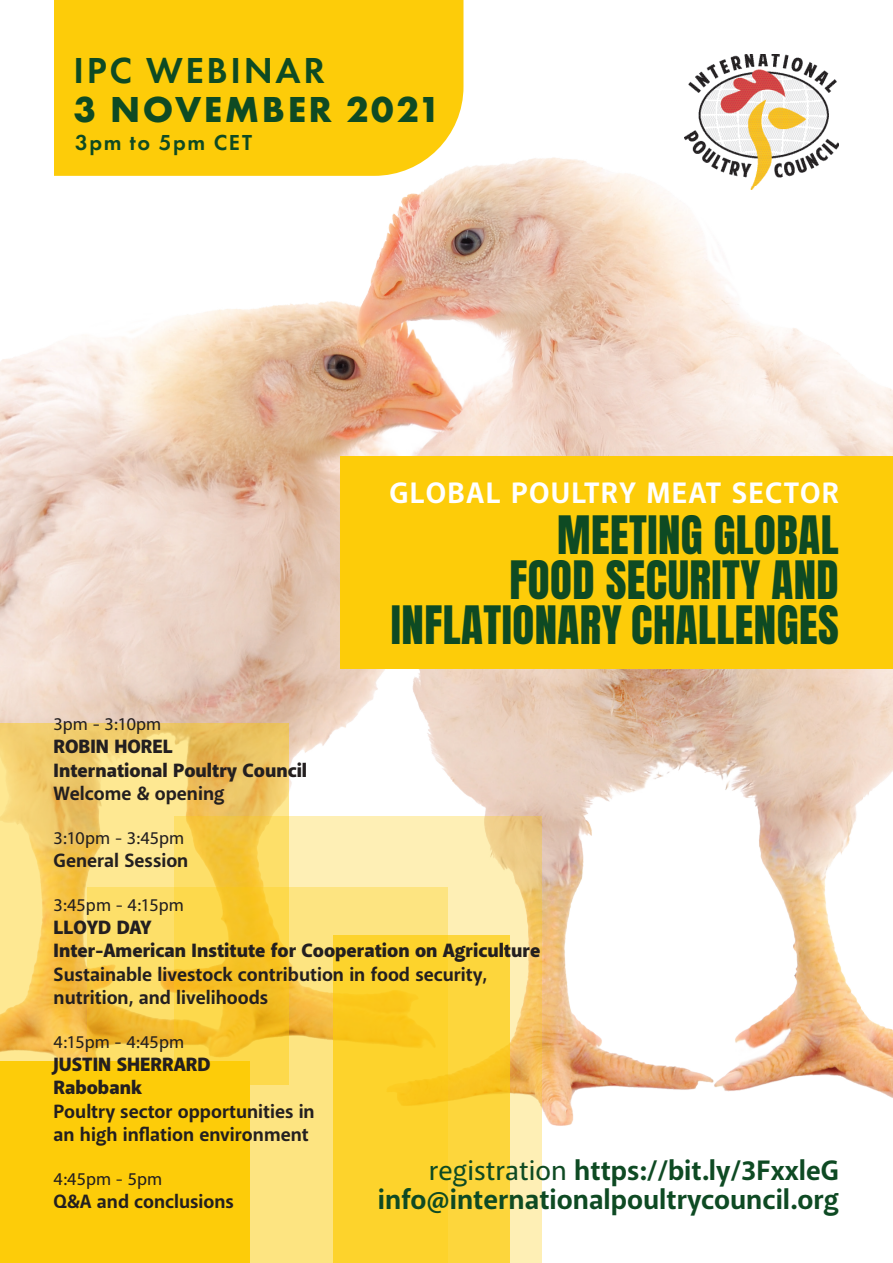
<style>
.page{position:relative;width:893px;height:1263px;background:#fff}
.page>*{position:absolute;margin:0;border:0;box-sizing:border-box;transform-origin:0 0}
.t1{font:45px/45px "Anton";letter-spacing:.01em;color:#0e4a23;text-align:right}
.t2{font:700 37.5px "Futura PT";letter-spacing:.07em;color:#0e4a23}
.t3{font:600 37.5px "Futura PT";letter-spacing:.07em;color:#0e4a23}
.t4{font:700 30px "Akagi Pro";letter-spacing:.04em;color:#fff}
.t5{font:700 28.5px/28.5px "Akagi Pro";color:#0e4a23;text-align:right}
.t6{font:600 22.5px "Futura PT";letter-spacing:.07em;color:#0e4a23}
.t7{font:700 19.5px/23.4px "Akagi Pro";color:#231f20}
.t8{font:900 19.5px/23.4px "Akagi Pro";color:#231f20}
.t9{font:500 18px "Akagi Pro";color:#231f20}
.s1{font-weight:500}
</style>
<div class="page">
<img style="left:0;top:0;width:893px;height:1263px">
<svg style="left:0;top:723px;width:289px;height:338px;background:#f5d06f"></svg>
<div style="left:0;top:1061px;width:250px;height:202px;background:#fdcc09"></div>
<svg style="left:88px;top:887px;width:86px;height:174px;background:#f9d359"></svg>
<svg style="left:174px;top:816px;width:367px;height:447px;background:#fbd652"></svg>
<div style="left:340px;top:456px;width:553px;height:213px;background:#fdcc09"></div>
<div style="left:54px;top:0;width:409px;height:176px;background:#fdcc09"></div>
<img style="left:685px;top:54px;width:154px;height:135px">
<h2 class="t3" style="left:74px;top:47px;width:253px">IPC WEBINAR</h2>
<h2 class="t2" style="left:74px;top:85px;width:369px">3 NOVEMBER 2021</h2>
<p class="t6" style="left:75px;top:128px;width:178px">3pm to 5pm CET</p>
<p class="t9" style="left:54px;top:713px;width:109px">3pm - 3:10pm</p>
<p class="t8" style="left:54px;top:736px;width:255px">ROBIN HOREL<br>International Poultry Council</p>
<p class="t7" style="left:54px;top:782px;width:172px">Welcome &amp; opening</p>
<p class="t9" style="left:54px;top:827px;width:132px">3:10pm - 3:45pm</p>
<p class="t7" style="left:54px;top:849px;width:136px">General Session</p>
<h3 class="t4" style="left:390px;top:474px;width:451px">GLOBAL POULTRY MEAT SECTOR</h3>
<h1 class="t1" style="left:391px;top:516px;width:449px">MEETING GLOBAL<br>FOOD SECURITY AND<br>INFLATIONARY CHALLENGES</h1>
<p class="t9" style="left:54px;top:893px;width:132px">3:45pm - 4:15pm</p>
<p class="t8" style="left:54px;top:916px;width:488px">LLOYD DAY<br>Inter-American Institute for Cooperation on Agriculture</p>
<p class="t7" style="left:54px;top:963px;width:435px">Sustainable livestock contribution in food security, nutrition, and livelihoods</p>
<p class="t9" style="left:54px;top:1030px;width:132px">4:15pm - 4:45pm</p>
<p class="t8" style="left:54px;top:1053px;width:158px">JUSTIN SHERRARD<br>Rabobank</p>
<p class="t7" style="left:54px;top:1100px;width:263px">Poultry sector opportunities in an high inflation environment</p>
<p class="t9" style="left:54px;top:1167px;width:110px">4:45pm - 5pm</p>
<p class="t7" style="left:54px;top:1190px;width:182px">Q&amp;A and conclusions</p>
<h3 class="t5" style="left:378px;top:1157px;width:463px"><span class="s1">registration</span> https://bit.ly/3FxxleG info@internationalpoultrycouncil.org</h3>
</div>
